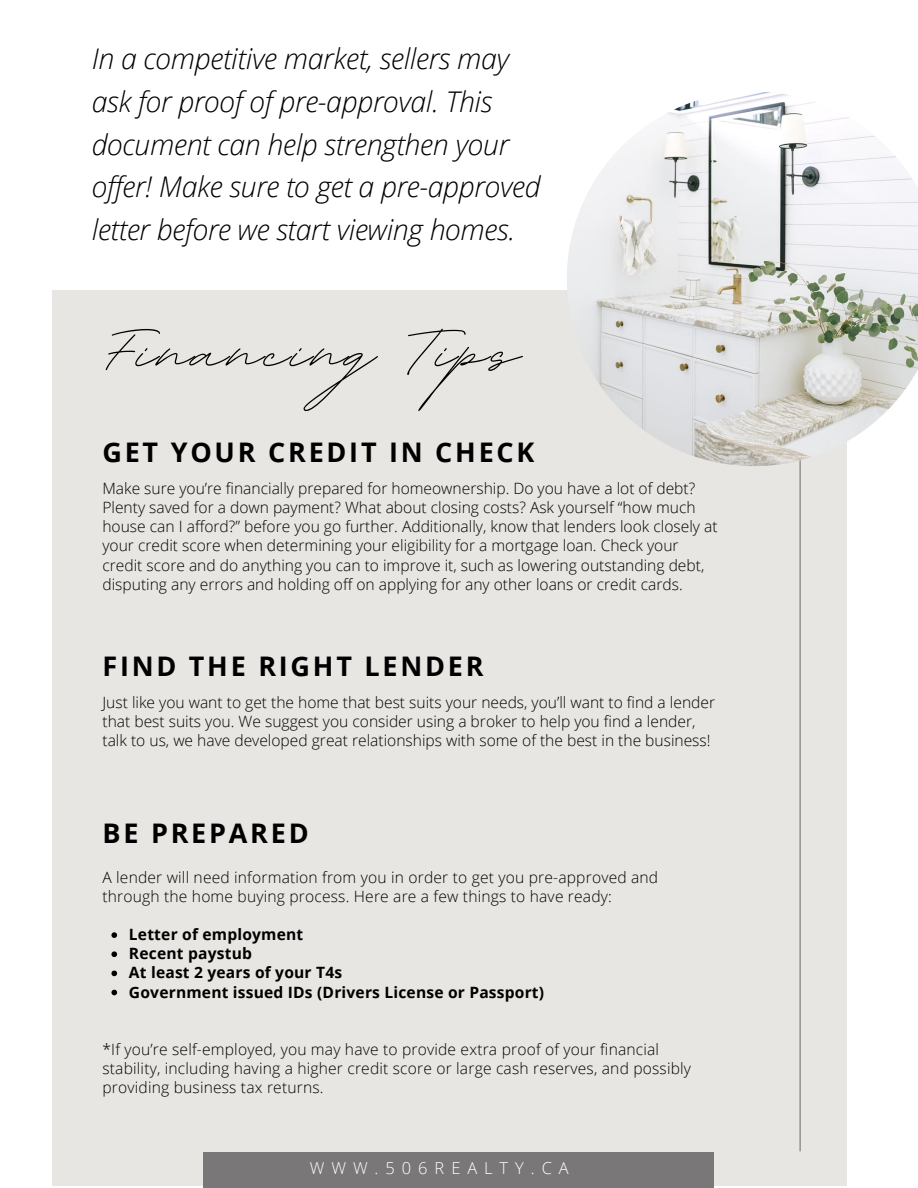
<style>
.page{position:relative;width:918px;height:1188px;background:#fff}
.page>*{position:absolute;margin:0;border:0;box-sizing:border-box;transform-origin:0 0}
.t1{font:111.3px "BD Script";letter-spacing:.02em;color:#000}
.t2{font:italic 300 28.5px/42.8px "Open Sans";letter-spacing:-.01em;color:#000}
.t3{font:700 27px "Open Sans";letter-spacing:.1em;color:#000}
.t4{font:300 16.5px "Open Sans";letter-spacing:.425em;color:#fff}
.t5{font:300 15.6px/19.2px "Open Sans";color:#000}
.t6{font:700 15.6px/19.2px "Open Sans";letter-spacing:.01em;color:#000}
</style>
<div class="page">
<div style="left:52px;top:290px;width:794px;height:896px;background:#e8e6e2"></div>
<hr style="left:800px;top:347px;width:1px;height:804px;background:#797777">
<img style="left:567px;top:92px;width:351px;height:374px">
<svg style="left:111px;top:932px;width:6px;height:6px"></svg>
<svg style="left:111px;top:951px;width:6px;height:6px"></svg>
<svg style="left:111px;top:971px;width:6px;height:5px"></svg>
<svg style="left:111px;top:990px;width:6px;height:5px"></svg>
<div style="left:203px;top:1152px;width:511px;height:36px;background:#797777"></div>
<h2 class="t2" style="left:92px;top:37px;width:450px">In a competitive market, sellers may ask for proof of pre-approval. This document can help strengthen your<br>of er! Make sure to get a pre-approved letter before we start viewing homes.</h2>
<h1 class="t1" style="left:102px;top:278px;width:419px">Financing Tips</h1>
<h3 class="t3" style="left:102px;top:433px;width:433px">GET YOUR CREDIT IN CHECK</h3>
<p class="t5" style="left:102px;top:478px;width:617px">Make sure you’re financially prepared for homeownership. Do you have a lot of debt?<br>Plenty saved for a down payment? What about closing costs? Ask yourself “how much house can I afford?” before you go further. Additionally, know that lenders look closely at your credit score when determining your eligibility for a mortgage loan. Check your credit score and do anything you can to improve it, such as lowering outstanding debt, disputing any errors and holding off on applying for any other loans or credit cards.</p>
<h3 class="t3" style="left:102px;top:648px;width:383px">FIND THE RIGHT LENDER</h3>
<p class="t5" style="left:102px;top:692px;width:614px">Just like you want to get the home that best suits your needs, you’ll want to find a lender that best suits you. We suggest you consider using a broker to help you find a lender, talk to us, we have developed great relationships with some of the best in the business!</p>
<h3 class="t3" style="left:102px;top:814px;width:208px">BE PREPARED</h3>
<p class="t5" style="left:102px;top:867px;width:557px">A lender will need information from you in order to get you pre-approved and through the home buying process. Here are a few things to have ready:</p>
<p class="t6" style="left:129px;top:925px;width:417px">Letter of employment<br>Recent paystub<br>At least 2 years of your T4s<br>Government issued IDs (Drivers License or Passport)</p>
<p class="t5" style="left:102px;top:1039px;width:590px">*If you’re self-employed, you may have to provide extra proof of your financial stability, including having a higher credit score or large cash reserves, and possibly providing business tax returns.</p>
<p class="t4" style="left:310px;top:1157px;width:261px">WWW.506REALTY.CA</p>
</div>
